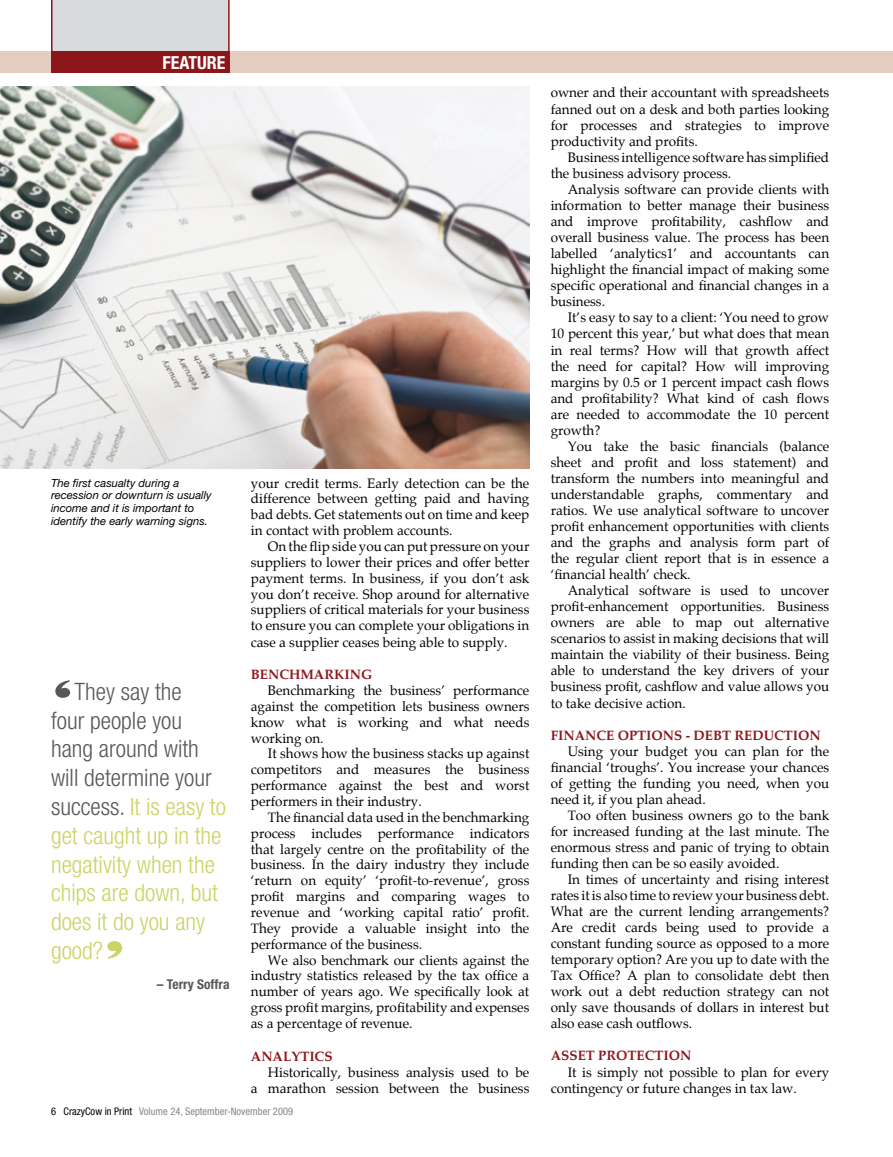
<style>
.page{position:relative;width:893px;height:1157px;background:#fff}
.page>*{position:absolute;margin:0;border:0;box-sizing:border-box;transform-origin:0 0}
.t1{font:54px "Latin Wide";color:#58585a}
.t2{font:54px "Latin Wide";color:#cbd463}
.t3{font:300 condensed 24px/28.8px "Helvetica Neue";color:#cbd463}
.t4{font:700 condensed 18px "Helvetica Neue";color:#fff}
.t5{font:13.5px/16px "Palatino";color:#000;text-align:justify}
.t6{font:700 13.5px "Palatino";color:#8d161b}
.t7{font:700 condensed 13.5px "Helvetica Neue";color:#58585a}
.t8{font:italic 11.25px/12.8px "Helvetica Neue";color:#000}
.t9{font:condensed 10.5px "Helvetica Neue";color:#87888a}
.s1{color:#58585a}
.s2{color:#000}
</style>
<div class="page">
<div style="left:0;top:51px;width:893px;height:21px;background:#e5ccc0"></div>
<div style="left:51px;top:0;width:179px;height:51px;background:#d9dadb"></div>
<div style="left:51px;top:51px;width:179px;height:21px;background:#8d161b"></div>
<img style="left:0;top:86px;width:529px;height:382px">
<h3 class="t4" style="left:162px;top:51px;width:65px">FEATURE</h3>
<p class="t8" style="left:51px;top:476px;width:162px">The first casualty during a recession or downturn is usually income and it is important to identify the early warning signs.</p>
<h1 class="t1" style="left:51px;top:665px;width:25px">‘</h1>
<h2 class="t3" style="left:51px;top:676px;width:176px;text-indent:23px"><span class="s1">They say the<br>four people you hang around with will determine your success.</span> It is easy to get caught up in the negativity when the chips are down, but does it do you any good?</h2>
<h1 class="t2" style="left:103px;top:926px;width:25px">’</h1>
<p class="t7" style="left:157px;top:975px;width:74px">– Terry Soffra</p>
<p class="t5" style="left:251px;top:475px;width:280px">your credit terms. Early detection can be the difference between getting paid and having bad debts. Get statements out on time and keep in contact with problem accounts.</p>
<p class="t5" style="left:251px;top:538px;width:280px;text-indent:17px">On the flip side you can put pressure on your suppliers to lower their prices and offer better payment terms. In business, if you don’t ask you don’t receive. Shop around for alternative suppliers of critical materials for your business to ensure you can complete your obligations in case a supplier ceases being able to supply.</p>
<p class="t6" style="left:251px;top:666px;width:123px">BENCHMARKING</p>
<p class="t5" style="left:251px;top:682px;width:280px;text-indent:17px">Benchmarking the business’ performance against the competition lets business owners know what is working and what needs working on.</p>
<p class="t5" style="left:251px;top:746px;width:280px;text-indent:17px">It shows how the business stacks up against competitors and measures the business performance against the best and worst performers in their industry.</p>
<p class="t5" style="left:251px;top:809px;width:280px;text-indent:17px">The financial data used in the benchmarking process includes performance indicators that largely centre on the profitability of the business. In the dairy industry they include ‘return on equity’ ‘profit-to-revenue’, gross profit margins and comparing wages to revenue and ‘working capital ratio’ profit.<br>They provide a valuable insight into the performance of the business.</p>
<p class="t5" style="left:251px;top:952px;width:280px;text-indent:17px">We also benchmark our clients against the industry statistics released by the tax office a number of years ago. We specifically look at gross profit margins, profitability and expenses as a percentage of revenue.</p>
<p class="t6" style="left:251px;top:1048px;width:83px">ANALYTICS</p>
<p class="t5" style="left:251px;top:1064px;width:280px;text-align:right">Historically, business analysis used to be<br>a marathon session between the business</p>
<p class="t9" style="left:51px;top:1105px;width:244px"><span class="s2">6 CrazyCow in Print</span> Volume 24, September-November 2009</p>
<p class="t5" style="left:551px;top:85px;width:280px">owner and their accountant with spreadsheets fanned out on a desk and both parties looking for processes and strategies to improve productivity and profits.</p>
<p class="t5" style="left:551px;top:150px;width:280px;text-indent:17px">Business intelligence software has simplified the business advisory process.</p>
<p class="t5" style="left:551px;top:182px;width:280px;text-indent:17px">Analysis software can provide clients with information to better manage their business and improve profitability, cashflow and overall business value. The process has been labelled ‘analytics1’ and accountants can highlight the financial impact of making some specific operational and financial changes in a business.</p>
<p class="t5" style="left:551px;top:310px;width:280px;text-indent:17px">It’s easy to say to a client: ‘You need to grow 10 percent this year,’ but what does that mean in real terms? How will that growth affect the need for capital? How will improving margins by 0.5 or 1 percent impact cash flows and profitability? What kind of cash flows are needed to accommodate the 10 percent growth?</p>
<p class="t5" style="left:551px;top:438px;width:280px;text-indent:17px">You take the basic financials (balance sheet and profit and loss statement) and transform the numbers into meaningful and understandable graphs, commentary and ratios. We use analytical software to uncover profit enhancement opportunities with clients and the graphs and analysis form part of the regular client report that is in essence a ‘financial health’ check.</p>
<p class="t5" style="left:551px;top:583px;width:280px;text-indent:17px">Analytical software is used to uncover profit-enhancement opportunities. Business owners are able to map out alternative scenarios to assist in making decisions that will maintain the viability of their business. Being able to understand the key drivers of your business profit, cashflow and value allows you to take decisive action.</p>
<p class="t6" style="left:551px;top:727px;width:271px">FINANCE OPTIONS - DEBT REDUCTION</p>
<p class="t5" style="left:551px;top:743px;width:280px;text-indent:17px">Using your budget you can plan for the financial ‘troughs’. You increase your chances of getting the funding you need, when you need it, if you plan ahead.</p>
<p class="t5" style="left:551px;top:807px;width:280px;text-indent:17px">Too often business owners go to the bank for increased funding at the last minute. The enormous stress and panic of trying to obtain funding then can be so easily avoided.</p>
<p class="t5" style="left:551px;top:871px;width:280px;text-indent:17px">In times of uncertainty and rising interest rates it is also time to review your business debt.<br>What are the current lending arrangements?<br>Are credit cards being used to provide a constant funding source as opposed to a more temporary option? Are you up to date with the Tax Office? A plan to consolidate debt then work out a debt reduction strategy can not only save thousands of dollars in interest but also ease cash outflows.</p>
<p class="t6" style="left:551px;top:1048px;width:142px">ASSET PROTECTION</p>
<p class="t5" style="left:551px;top:1064px;width:280px;text-indent:17px">It is simply not possible to plan for every contingency or future changes in tax law.</p>
</div>
